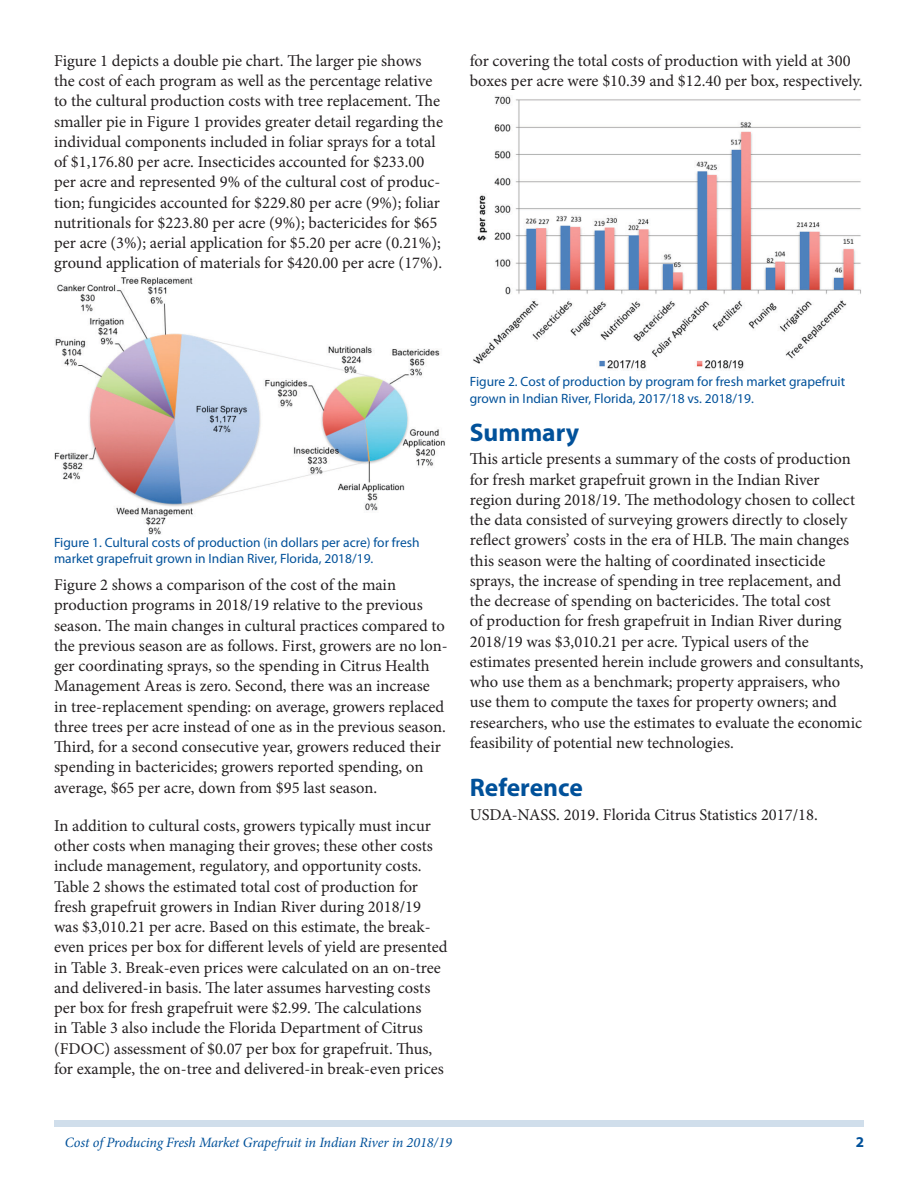
<style>
.page{position:relative;width:918px;height:1188px;background:#fff}
.page>*{position:absolute;margin:0;border:0;box-sizing:border-box;transform-origin:0 0}
.SectionHeading0{font:700 25.5px "Myriad Pro";color:#01519a}
.Paragraph{font:16.5px/20.2px "Minion Pro";color:#231f20}
.t1{font:700 15px "Myriad Pro";color:#01519a}
.RunningTitleItalics{font:italic 14.25px "Minion Pro";letter-spacing:-.01em;color:#01519a}
.t2{font:13.5px/16.5px "Myriad Pro";color:#01519a}
</style>
<div class="page">
<div style="left:54px;top:1120px;width:810px;height:7px;background:#d0deeb"></div>
<img style="left:54px;top:278px;width:391px;height:256px">
<img style="left:473px;top:96px;width:388px;height:273px">
<p class="Paragraph" style="left:54px;top:51px;width:391px">Figure 1 depicts a double pie chart. The larger pie shows the cost of each program as well as the percentage relative to the cultural production costs with tree replacement. The smaller pie in Figure 1 provides greater detail regarding the individual components included in foliar sprays for a total of $1,176.80 per acre. Insecticides accounted for $233.00 per acre and represented 9% of the cultural cost of produc&shy;tion; fungicides accounted for $229.80 per acre (9%); foliar nutritionals for $223.80 per acre (9%); bactericides for $65 per acre (3%); aerial application for $5.20 per acre (0.21%); ground application of materials for $420.00 per acre (17%).</p>
<p class="Paragraph" style="left:470px;top:51px;width:394px">for covering the total costs of production with yield at 300 boxes per acre were $10.39 and $12.40 per box, respectively.</p>
<p class="t2" style="left:54px;top:534px;width:367px">Figure 1. Cultural costs of production (in dollars per acre) for fresh market grapefruit grown in Indian River, Florida, 2018/19.</p>
<p class="Paragraph" style="left:54px;top:575px;width:395px">Figure 2 shows a comparison of the cost of the main production programs in 2018/19 relative to the previous season. The main changes in cultural practices compared to the previous season are as follows. First, growers are no lon&shy;ger coordinating sprays, so the spending in Citrus Health Management Areas is zero. Second, there was an increase<br>in tree-replacement spending: on average, growers replaced three trees per acre instead of one as in the previous season.<br>Third, for a second consecutive year, growers reduced their spending in bactericides; growers reported spending, on average, $65 per acre, down from $95 last season.</p>
<p class="Paragraph" style="left:54px;top:816px;width:395px">In addition to cultural costs, growers typically must incur other costs when managing their groves; these other costs include management, regulatory, and opportunity costs.<br>Table 2 shows the estimated total cost of production for fresh grapefruit growers in Indian River during 2018/19 was $3,010.21 per acre. Based on this estimate, the break&shy;even prices per box for different levels of yield are presented in Table 3. Break-even prices were calculated on an on-tree and delivered-in basis. The later assumes harvesting costs per box for fresh grapefruit were $2.99. The calculations<br>in Table 3 also include the Florida Department of Citrus (FDOC) assessment of $0.07 per box for grapefruit. Thus, for example, the on-tree and delivered-in break-even prices</p>
<p class="t2" style="left:470px;top:373px;width:377px">Figure 2. Cost of production by program for fresh market grapefruit grown in Indian River, Florida, 2017/18 vs. 2018/19.</p>
<p class="SectionHeading0" style="left:470px;top:416px;width:111px">Summary</p>
<p class="Paragraph" style="left:470px;top:449px;width:395px">This article presents a summary of the costs of production for fresh market grapefruit grown in the Indian River region during 2018/19. The methodology chosen to collect the data consisted of surveying growers directly to closely reflect growers’ costs in the era of HLB. The main changes this season were the halting of coordinated insecticide sprays, the increase of spending in tree replacement, and the decrease of spending on bactericides. The total cost<br>of production for fresh grapefruit in Indian River during 2018/19 was $3,010.21 per acre. Typical users of the estimates presented herein include growers and consultants, who use them as a benchmark; property appraisers, who use them to compute the taxes for property owners; and researchers, who use the estimates to evaluate the economic feasibility of potential new technologies.</p>
<p class="SectionHeading0" style="left:470px;top:771px;width:115px">Reference</p>
<p class="Paragraph" style="left:470px;top:805px;width:349px">USDA-NASS. 2019. Florida Citrus Statistics 2017/18.</p>
<p class="RunningTitleItalics" style="left:65px;top:1133px;width:389px">Cost of Producing Fresh Market Grapefruit in Indian River in 2018/19</p>
<p class="t1" style="left:856px;top:1133px;width:10px">2</p>
</div>
